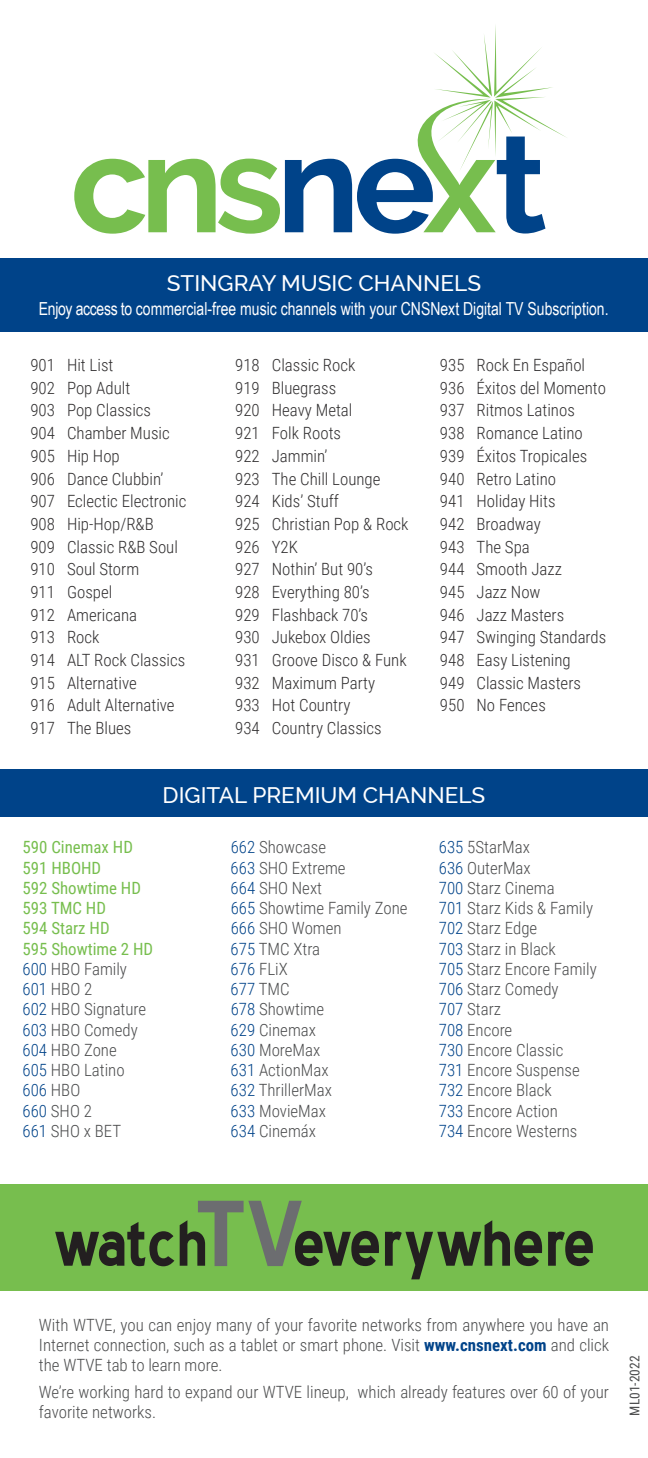
<style>
.page{position:relative;width:648px;height:1458px;background:#fff}
.page>*{position:absolute;margin:0;border:0;box-sizing:border-box;transform-origin:0 0}
.t1{font:500 22.5px "Raleway";color:#fff}
.t2{font:18px "Arial Narrow";color:#fff;scale:.95 1}
.t3{font:300 16.88px/22.7px "Roboto Condensed";color:#312f30}
.t4{font:300 16.88px/20.2px "Roboto Condensed";color:#4b4c4d;text-align:justify}
.t5{font:16.88px "Roboto Condensed";color:#77be4e}
.t6{font:300 16.88px "Roboto Condensed";color:#004389}
.t7{font:13.5px "Roboto Condensed";color:#4b4c4d}
.s1{color:#004389}
.s2{color:#4b4c4d}
.s3{font-weight:700;color:#004389}
</style>
<div class="page">
<div style="left:0;top:1185px;width:648px;height:106px;background:#77be4e"></div>
<svg style="left:55px;top:1222px;width:119px;height:44px"></svg>
<svg style="left:180px;top:1201px;width:199px;height:65px"></svg>
<svg style="left:385px;top:1220px;width:157px;height:59px"></svg>
<svg style="left:548px;top:1231px;width:45px;height:35px"></svg>
<div style="left:0;top:769px;width:648px;height:48px;background:#004389"></div>
<div style="left:0;top:258px;width:648px;height:74px;background:#004389"></div>
<svg style="left:74px;top:25px;width:493px;height:209px"></svg>
<p class="t1" style="left:167px;top:270px;width:316px">STINGRAY MUSIC CHANNELS</p>
<p class="t2" style="left:39px;top:296px;width:601px">Enjoy access to commercial-free music channels with your CNSNext Digital TV Subscription.</p>
<p class="t3" style="left:30px;top:353px;width:26px">901</p>
<p class="t3" style="left:67px;top:353px;width:48px">Hit List</p>
<p class="t3" style="left:30px;top:376px;width:26px">902</p>
<p class="t3" style="left:67px;top:376px;width:65px">Pop Adult</p>
<p class="t3" style="left:30px;top:398px;width:26px">903</p>
<p class="t3" style="left:67px;top:398px;width:86px">Pop Classics</p>
<p class="t3" style="left:30px;top:421px;width:26px">904</p>
<p class="t3" style="left:67px;top:421px;width:104px">Chamber Music</p>
<p class="t3" style="left:30px;top:444px;width:26px">905</p>
<p class="t3" style="left:67px;top:444px;width:54px">Hip Hop</p>
<p class="t3" style="left:30px;top:467px;width:26px">906</p>
<p class="t3" style="left:67px;top:467px;width:98px">Dance Clubbin’</p>
<p class="t3" style="left:30px;top:489px;width:26px">907</p>
<p class="t3" style="left:67px;top:489px;width:121px">Eclectic Electronic</p>
<p class="t3" style="left:30px;top:512px;width:26px">908</p>
<p class="t3" style="left:67px;top:512px;width:88px">Hip-Hop/R&amp;B</p>
<p class="t3" style="left:30px;top:535px;width:26px">909</p>
<p class="t3" style="left:67px;top:535px;width:112px">Classic R&amp;B Soul</p>
<p class="t3" style="left:30px;top:557px;width:26px">910</p>
<p class="t3" style="left:67px;top:557px;width:74px">Soul Storm</p>
<p class="t3" style="left:30px;top:580px;width:26px">911</p>
<p class="t3" style="left:67px;top:580px;width:47px">Gospel</p>
<p class="t3" style="left:30px;top:603px;width:26px">912</p>
<p class="t3" style="left:67px;top:603px;width:72px">Americana</p>
<p class="t3" style="left:30px;top:625px;width:26px">913</p>
<p class="t3" style="left:67px;top:625px;width:34px">Rock</p>
<p class="t3" style="left:30px;top:648px;width:26px">914</p>
<p class="t3" style="left:67px;top:648px;width:120px">ALT Rock Classics</p>
<p class="t3" style="left:30px;top:671px;width:26px">915</p>
<p class="t3" style="left:67px;top:671px;width:71px">Alternative</p>
<p class="t3" style="left:30px;top:693px;width:26px">916</p>
<p class="t3" style="left:67px;top:693px;width:109px">Adult Alternative</p>
<p class="t3" style="left:30px;top:716px;width:26px">917</p>
<p class="t3" style="left:67px;top:716px;width:66px">The Blues</p>
<p class="t3" style="left:235px;top:353px;width:175px">918 Classic Rock<br>919 Bluegrass<br>920 Heavy Metal<br>921 Folk Roots<br>922 Jammin’<br>923 The Chill Lounge<br>924 Kids’ Stuff<br>925 Christian Pop &amp; Rock<br>926 Y2K<br>927 Nothin’ But 90’s<br>928 Everything 80’s<br>929 Flashback 70’s<br>930 Jukebox Oldies<br>931 Groove Disco &amp; Funk<br>932 Maximum Party<br>933 Hot Country<br>934 Country Classics</p>
<p class="t3" style="left:440px;top:353px;width:168px">935 Rock En Español<br>936 Éxitos del Momento<br>937 Ritmos Latinos<br>938 Romance Latino<br>939 Éxitos Tropicales<br>940 Retro Latino<br>941 Holiday Hits<br>942 Broadway<br>943 The Spa<br>944 Smooth Jazz<br>945 Jazz Now<br>946 Jazz Masters<br>947 Swinging Standards<br>948 Easy Listening<br>949 Classic Masters<br>950 No Fences</p>
<p class="t1" style="left:163px;top:782px;width:324px">DIGITAL PREMIUM CHANNELS</p>
<p class="t5" style="left:22px;top:836px;width:112px">590 Cinemax HD</p>
<p class="t5" style="left:22px;top:856px;width:80px">591 HBOHD</p>
<p class="t5" style="left:22px;top:876px;width:120px">592 Showtime HD</p>
<p class="t5" style="left:22px;top:896px;width:85px">593 TMC HD</p>
<p class="t5" style="left:22px;top:917px;width:89px">594 Starz HD</p>
<p class="t5" style="left:22px;top:937px;width:132px">595 Showtime 2 HD</p>
<p class="t4" style="left:22px;top:958px;width:106px"><span class="s1">600</span> HBO Family</p>
<p class="t4" style="left:22px;top:978px;width:71px"><span class="s1">601</span> HBO 2</p>
<p class="t4" style="left:22px;top:999px;width:125px"><span class="s1">602</span> HBO Signature</p>
<p class="t4" style="left:22px;top:1019px;width:117px"><span class="s1">603</span> HBO Comedy</p>
<p class="t4" style="left:22px;top:1039px;width:96px"><span class="s1">604</span> HBO Zone</p>
<p class="t4" style="left:22px;top:1059px;width:104px"><span class="s1">605</span> HBO Latino</p>
<p class="t6" style="left:22px;top:1079px;width:59px">606 <span class="s2">HBO</span></p>
<p class="t4" style="left:22px;top:1100px;width:71px"><span class="s1">660</span> SHO 2</p>
<p class="t4" style="left:22px;top:1120px;width:100px"><span class="s1">661</span> SHO x BET</p>
<p class="t4" style="left:231px;top:837px;width:97px"><span class="s1">662</span> Showcase</p>
<p class="t4" style="left:231px;top:857px;width:117px"><span class="s1">663</span> SHO Extreme</p>
<p class="t4" style="left:231px;top:877px;width:93px"><span class="s1">664</span> SHO Next</p>
<p class="t4" style="left:231px;top:897px;width:178px"><span class="s1">665</span> Showtime Family Zone</p>
<p class="t4" style="left:231px;top:918px;width:112px"><span class="s1">666</span> SHO Women</p>
<p class="t4" style="left:231px;top:938px;width:91px"><span class="s1">675</span> TMC Xtra</p>
<p class="t4" style="left:231px;top:958px;width:59px"><span class="s1">676</span> FLiX</p>
<p class="t6" style="left:231px;top:977px;width:61px">677 <span class="s2">TMC</span></p>
<p class="t4" style="left:231px;top:999px;width:95px"><span class="s1">678</span> Showtime</p>
<p class="t4" style="left:231px;top:1019px;width:87px"><span class="s1">629</span> Cinemax</p>
<p class="t4" style="left:231px;top:1039px;width:91px"><span class="s1">630</span> MoreMax</p>
<p class="t4" style="left:231px;top:1059px;width:99px"><span class="s1">631</span> ActionMax</p>
<p class="t4" style="left:231px;top:1080px;width:103px"><span class="s1">632</span> ThrillerMax</p>
<p class="t4" style="left:231px;top:1100px;width:97px"><span class="s1">633</span> MovieMax</p>
<p class="t4" style="left:231px;top:1120px;width:87px"><span class="s1">634</span> Cinemáx</p>
<p class="t4" style="left:439px;top:837px;width:93px"><span class="s1">635</span> 5StarMax</p>
<p class="t4" style="left:439px;top:857px;width:94px"><span class="s1">636</span> OuterMax</p>
<p class="t4" style="left:439px;top:877px;width:117px"><span class="s1">700</span> Starz Cinema</p>
<p class="t4" style="left:439px;top:897px;width:156px"><span class="s1">701</span> Starz Kids &amp; Family</p>
<p class="t4" style="left:439px;top:918px;width:100px"><span class="s1">702</span> Starz Edge</p>
<p class="t4" style="left:439px;top:938px;width:119px"><span class="s1">703</span> Starz in Black</p>
<p class="t4" style="left:439px;top:958px;width:159px"><span class="s1">705</span> Starz Encore Family</p>
<p class="t4" style="left:439px;top:978px;width:121px"><span class="s1">706</span> Starz Comedy</p>
<p class="t4" style="left:439px;top:999px;width:64px"><span class="s1">707</span> Starz</p>
<p class="t4" style="left:439px;top:1019px;width:75px"><span class="s1">708</span> Encore</p>
<p class="t4" style="left:439px;top:1039px;width:126px"><span class="s1">730</span> Encore Classic</p>
<p class="t4" style="left:439px;top:1059px;width:142px"><span class="s1">731</span> Encore Suspense</p>
<p class="t4" style="left:439px;top:1080px;width:114px"><span class="s1">732</span> Encore Black</p>
<p class="t4" style="left:439px;top:1100px;width:121px"><span class="s1">733</span> Encore Action</p>
<p class="t4" style="left:439px;top:1120px;width:140px"><span class="s1">734</span> Encore Westerns</p>
<p class="t4" style="left:39px;top:1314px;width:572px">With WTVE, you can enjoy many of your favorite networks from anywhere you have an Internet connection, such as a tablet or smart phone. Visit <span class="s3">www.cnsnext.com</span> and click the WTVE tab to learn more.</p>
<p class="t4" style="left:39px;top:1381px;width:572px">We’re working hard to expand our WTVE lineup, which already features over 60 of your favorite networks.</p>
<p class="t7" style="left:625px;top:1416px;width:61px;rotate:-90deg">ML01-2022</p>
</div>
